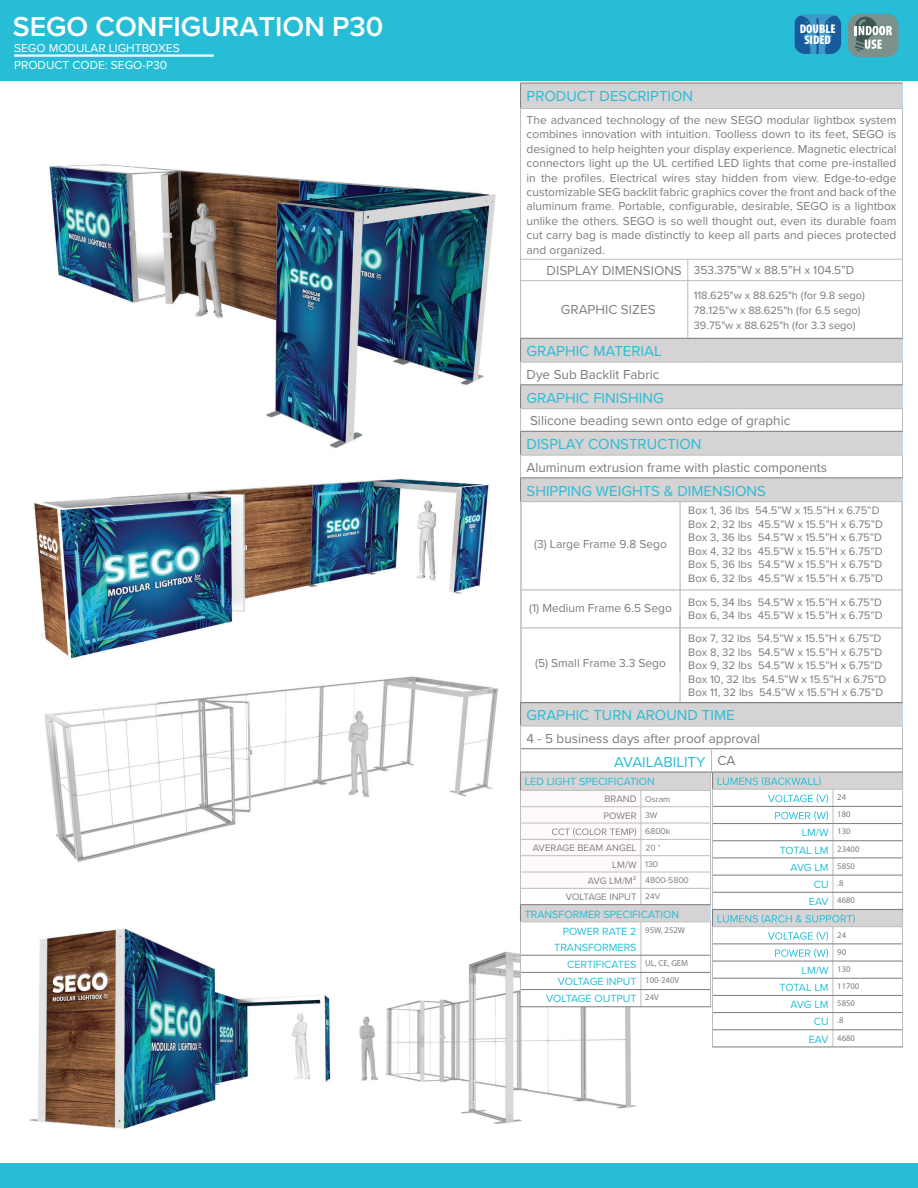
<style>
.page{position:relative;width:918px;height:1188px;background:#fff}
.page>*{position:absolute;margin:0;border:0;box-sizing:border-box;transform-origin:0 0}
.t1{font:600 28.5px "Proxima Nova";color:#fff}
.t2{font:15px "Proxima Nova";color:#28bdd6}
.t3{font:13.5px "Proxima Nova";color:#7c7a7f}
.t4{font:13.5px "Proxima Nova";color:#817f83}
.t5{font:900 condensed 12.6px/11.2px "Myriad Pro";color:#fff;text-align:center}
.t6{font:12px/14.4px "Proxima Nova";color:#7c7a7f;text-align:justify}
.t7{font:12px "Proxima Nova";color:#fff}
.t8{font:11.25px/13.5px "Proxima Nova";color:#7c7a7f}
.t9{font:11.1px/15px "Proxima Nova";color:#7c7a7f}
.t10{font:10.8px "Proxima Nova";color:#28bdd6}
.t11{font:9.75px/16.4px "Proxima Nova";color:#817f83}
.t12{font:8.7px/17.2px "Myriad Pro";color:#7c7a7f}
.t13{font:8.7px "Proxima Nova";color:#7c7a7f}
.s1{font-size:13.5px;color:#817f83}
.s2{font-size:13.5px;color:#7c7a7f}
.s3{font-size:8.7px;color:#7c7a7f}
.s4{font-size:9.75px;color:#817f83}
.s5{font-size:8.4px;color:#7c7a7f}
.s6{font-family:"Proxima Nova";font-size:10.8px;color:#28bdd6}
</style>
<div class="page">
<img style="left:44px;top:676px;width:454px;height:186px">
<img style="left:359px;top:951px;width:278px;height:173px">
<img style="left:33px;top:479px;width:456px;height:180px">
<div style="left:0;top:0;width:918px;height:81px;background:#28bdd6"></div>
<hr style="left:14px;top:54px;width:200px;height:3px;background:#fff">
<div style="left:521px;top:478px;width:381px;height:24px;background:#d5d3d4"></div>
<div style="left:521px;top:431px;width:381px;height:24px;background:#d5d3d4"></div>
<div style="left:521px;top:385px;width:381px;height:24px;background:#d5d3d4"></div>
<div style="left:521px;top:338px;width:381px;height:24px;background:#d5d3d4"></div>
<div style="left:521px;top:83px;width:381px;height:26px;background:#d5d3d4"></div>
<hr style="left:520px;top:109px;width:1px;height:150px;background:#bbbdbf">
<hr style="left:902px;top:109px;width:1px;height:150px;background:#bbbdbf">
<hr style="left:521px;top:259px;width:382px;height:1px;background:#bbbdbf">
<hr style="left:520px;top:259px;width:1px;height:79px;background:#bbbdbf">
<hr style="left:687px;top:259px;width:1px;height:79px;background:#bbbdbf">
<hr style="left:902px;top:259px;width:1px;height:79px;background:#bbbdbf">
<hr style="left:521px;top:280px;width:382px;height:1px;background:#bbbdbf">
<hr style="left:521px;top:627px;width:382px;height:1px;background:#bbbdbf">
<hr style="left:521px;top:589px;width:382px;height:2px;background:#bbbdbf">
<hr style="left:679px;top:502px;width:2px;height:170px;background:#bbbdbf">
<hr style="left:679px;top:615px;width:2px;height:88px;background:#bbbdbf">
<hr style="left:520px;top:501px;width:2px;height:202px;background:#bbbdbf">
<hr style="left:901px;top:502px;width:2px;height:201px;background:#bbbdbf">
<hr style="left:520px;top:384px;width:192px;height:1px;background:#7c7a7f">
<hr style="left:712px;top:384px;width:191px;height:1px;background:#7c7a7f">
<hr style="left:520px;top:408px;width:192px;height:1px;background:#bbbdbf">
<hr style="left:712px;top:408px;width:191px;height:1px;background:#bbbdbf">
<hr style="left:520px;top:338px;width:192px;height:1px;background:#7c7a7f">
<hr style="left:712px;top:338px;width:191px;height:1px;background:#7c7a7f">
<hr style="left:520px;top:362px;width:192px;height:1px;background:#bbbdbf">
<hr style="left:712px;top:362px;width:191px;height:1px;background:#bbbdbf">
<svg style="left:520px;top:84px;width:1px;height:24px"></svg>
<hr style="left:520px;top:83px;width:192px;height:1px;background:#7c7a7f">
<hr style="left:712px;top:83px;width:191px;height:1px;background:#7c7a7f">
<svg style="left:902px;top:83px;width:1px;height:25px"></svg>
<hr style="left:520px;top:108px;width:192px;height:1px;background:#bbbdbf">
<hr style="left:712px;top:108px;width:191px;height:1px;background:#bbbdbf">
<hr style="left:520px;top:431px;width:192px;height:1px;background:#7c7a7f">
<hr style="left:712px;top:431px;width:191px;height:1px;background:#7c7a7f">
<hr style="left:520px;top:455px;width:192px;height:1px;background:#bbbdbf">
<hr style="left:712px;top:455px;width:191px;height:1px;background:#bbbdbf">
<svg style="left:520px;top:339px;width:1px;height:162px"></svg>
<hr style="left:520px;top:477px;width:192px;height:1px;background:#7c7a7f">
<hr style="left:712px;top:477px;width:191px;height:1px;background:#7c7a7f">
<svg style="left:902px;top:339px;width:1px;height:162px"></svg>
<hr style="left:520px;top:501px;width:192px;height:1px;background:#bbbdbf">
<hr style="left:712px;top:501px;width:191px;height:1px;background:#bbbdbf">
<hr style="left:520px;top:702px;width:383px;height:1px;background:#7c7a7f">
<div style="left:848px;top:14px;width:51px;height:43px;background:#7c908c;border-radius:12px"></div>
<svg style="left:855px;top:16px;width:37px;height:36px"></svg>
<div style="left:795px;top:14px;width:46px;height:40px;background:#3e98c8;border-radius:11px"></div>
<svg style="left:825px;top:15px;width:16px;height:39px"></svg>
<svg style="left:795px;top:15px;width:24px;height:39px"></svg>
<div style="left:0;top:1164px;width:918px;height:24px;background:#28bdd6"></div>
<hr style="left:712px;top:1047px;width:191px;height:1px;background:#7c7a7f">
<svg style="left:520px;top:703px;width:383px;height:344px"></svg>
<img style="left:49px;top:164px;width:447px;height:285px">
<img style="left:29px;top:928px;width:302px;height:201px">
<h1 class="t1" style="left:13px;top:17px;width:372px">SEGO CONFIGURATION P30</h1>
<p class="t7" style="left:14px;top:43px;width:167px">SEGO MODULAR LIGHTBOXES</p>
<p class="t7" style="left:14px;top:60px;width:155px">PRODUCT CODE: SEGO-P30</p>
<p class="t5" style="left:800px;top:23px;width:37px">DOUBLE<br>SIDED</p>
<p class="t2" style="left:527px;top:90px;width:168px">PRODUCT DESCRIPTION</p>
<p class="t6" style="left:527px;top:114px;width:372px">The advanced technology of the new SEGO modular lightbox system combines innovation with intuition. Toolless down to its feet, SEGO is designed to help heighten your display experience. Magnetic electrical connectors light up the UL certified LED lights that come pre-installed in the profiles. Electrical wires stay hidden from view. Edge-to-edge customizable SEG backlit fabric graphics cover the front and back of the aluminum frame. Portable, configurable, desirable, SEGO is a lightbox unlike the others. SEGO is so well thought out, even its durable foam cut carry bag is made distinctly to keep all parts and pieces protected and organized.</p>
<p class="t6" style="left:547px;top:263px;width:309px"><span class="s1">DISPLAY DIMENSIONS</span> 353.375”W x 88.5”H x 104.5”D</p>
<p class="t4" style="left:561px;top:304px;width:96px">GRAPHIC SIZES</p>
<p class="t9" style="left:694px;top:288px;width:173px">118.625"w x 88.625"h (for 9.8 sego)<br>78.125"w x 88.625"h (for 6.5 sego)<br>39.75"w x 88.625"h (for 3.3 sego)</p>
<p class="t2" style="left:527px;top:345px;width:137px">GRAPHIC MATERIAL</p>
<p class="t3" style="left:527px;top:369px;width:134px">Dye Sub Backlit Fabric</p>
<p class="t2" style="left:527px;top:392px;width:139px">GRAPHIC FINISHING</p>
<p class="t3" style="left:530px;top:416px;width:262px">Silicone beading sewn onto edge of graphic</p>
<p class="t2" style="left:527px;top:438px;width:177px">DISPLAY CONSTRUCTION</p>
<p class="t3" style="left:527px;top:462px;width:302px">Aluminum extrusion frame with plastic components</p>
<p class="t2" style="left:527px;top:485px;width:241px">SHIPPING WEIGHTS &amp; DIMENSIONS</p>
<p class="t6" style="left:534px;top:538px;width:134px">(3) Large Frame 9.8 Sego</p>
<p class="t6" style="left:529px;top:601px;width:144px">(1) Medium Frame 6.5 Sego</p>
<p class="t6" style="left:535px;top:657px;width:132px">(5) Small Frame 3.3 Sego</p>
<p class="t8" style="left:688px;top:505px;width:196px">Box 1, 36 lbs 54.5”W x 15.5”H x 6.75”D Box 2, 32 lbs 45.5”W x 15.5”H x 6.75”D Box 3, 36 lbs 54.5”W x 15.5”H x 6.75”D Box 4, 32 lbs 45.5”W x 15.5”H x 6.75”D Box 5, 36 lbs 54.5”W x 15.5”H x 6.75”D Box 6, 32 lbs 45.5”W x 15.5”H x 6.75”D</p>
<p class="t8" style="left:688px;top:596px;width:196px">Box 5, 34 lbs 54.5”W x 15.5”H x 6.75”D<br>Box 6, 34 lbs 45.5”W x 15.5”H x 6.75”D</p>
<p class="t8" style="left:688px;top:633px;width:200px">Box 7, 32 lbs 54.5”W x 15.5”H x 6.75”D Box 8, 32 lbs 54.5”W x 15.5”H x 6.75”D Box 9, 32 lbs 54.5”W x 15.5”H x 6.75”D Box 10, 32 lbs 54.5”W x 15.5”H x 6.75”D Box 11, 32 lbs 54.5”W x 15.5”H x 6.75”D</p>
<p class="t2" style="left:527px;top:709px;width:210px">GRAPHIC TURN AROUND TIME</p>
<p class="t3" style="left:527px;top:733px;width:235px">4 - 5 business days after proof approval</p>
<p class="t2" style="left:614px;top:756px;width:123px">AVAILABILITY <span class="s2">CA</span></p>
<p class="t10" style="left:525px;top:777px;width:131px">LED LIGHT SPECIFICATION</p>
<p class="t11" style="left:604px;top:792px;width:68px">BRAND <span class="s3">Osram<br></span>POWER <span class="s3">3W</span></p>
<p class="t13" style="left:645px;top:828px;width:27px">6800k</p>
<p class="t11" style="left:612px;top:841px;width:47px;text-indent:-80px">AVERAGE BEAM ANGEL<br>LM/W <span class="s3">130</span></p>
<p class="t13" style="left:588px;top:877px;width:103px"><span class="s4">AVG LM/M²</span> 4800-5800</p>
<p class="t11" style="left:566px;top:890px;width:96px">VOLTAGE INPUT <span class="s5">24V</span></p>
<p class="t10" style="left:525px;top:910px;width:156px">TRANSFORMER SPECIFICATION</p>
<p class="t10" style="left:563px;top:927px;width:75px">POWER RATE 2</p>
<p class="t10" style="left:554px;top:943px;width:84px">TRANSFORMERS</p>
<p class="t12" style="left:645px;top:921px;width:41px">95W, 252W</p>
<p class="t10" style="left:567px;top:960px;width:123px">CERTIFICATES <sup>UL,</sup> <sup>CE,</sup> <sup>GEM</sup></p>
<p class="t10" style="left:558px;top:978px;width:123px">VOLTAGE INPUT <sup>100-240V</sup></p>
<p class="t10" style="left:546px;top:995px;width:114px">VOLTAGE OUTPUT <sup>24V</sup></p>
<p class="t12" style="left:837px;top:788px;width:15px">24<br>180</p>
<p class="t10" style="left:802px;top:829px;width:50px">LM/W <sup>130</sup></p>
<p class="t10" style="left:780px;top:846px;width:81px">TOTAL LM <sup>23400</sup></p>
<p class="t10" style="left:791px;top:863px;width:66px">AVG LM <sup>5850</sup></p>
<p class="t10" style="left:814px;top:880px;width:31px">CU <sup>.8</sup></p>
<p class="t12" style="left:809px;top:891px;width:48px"><span class="s6">EAV</span> 4680</p>
<p class="t12" style="left:837px;top:926px;width:10px">24<br>90</p>
<p class="t10" style="left:802px;top:966px;width:50px">LM/W <sup>130</sup></p>
<p class="t10" style="left:780px;top:983px;width:81px">TOTAL LM <sup>11700</sup></p>
<p class="t10" style="left:790px;top:1001px;width:66px">AVG LM <sup>5850</sup></p>
<p class="t10" style="left:814px;top:1018px;width:31px">CU <sup>.8</sup></p>
<p class="t12" style="left:809px;top:1029px;width:48px"><span class="s6">EAV</span> 4680</p>
</div>
